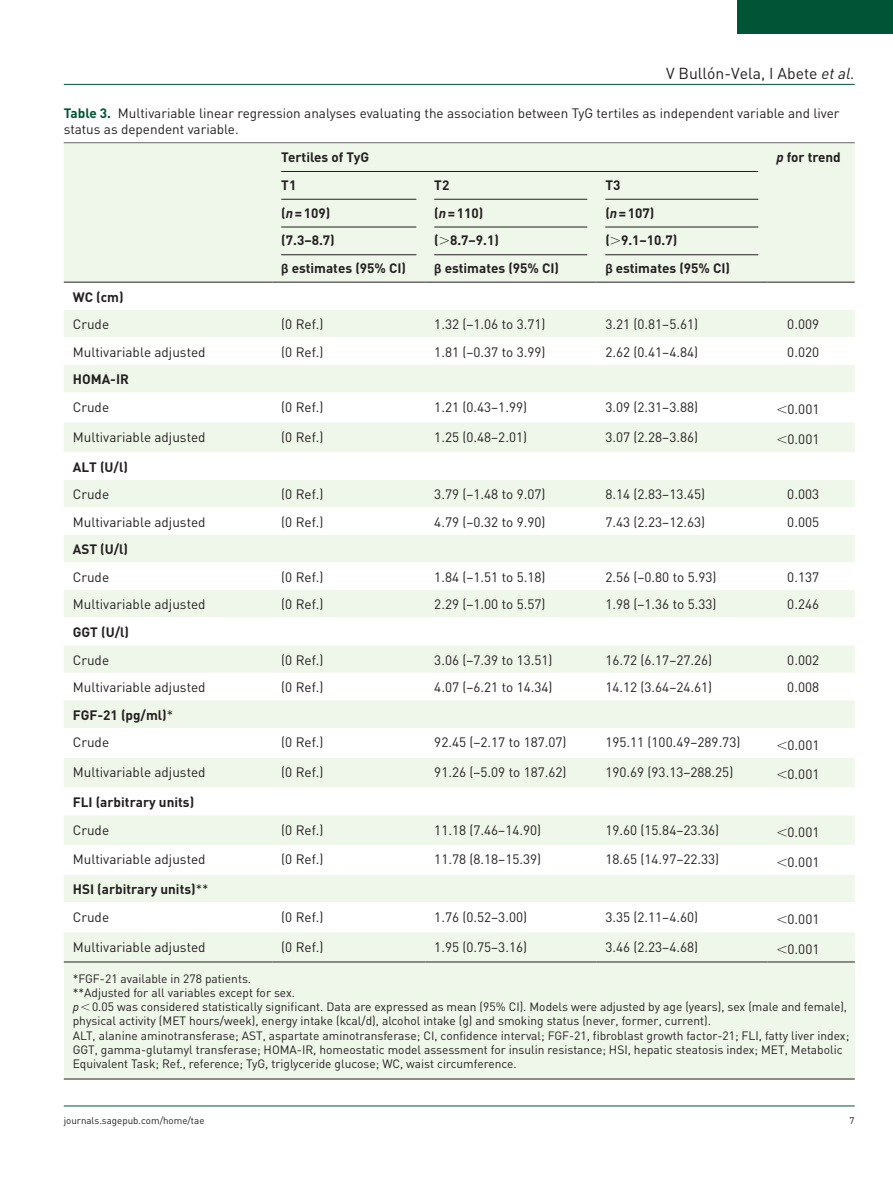
<style>
.page{position:relative;width:893px;height:1191px;background:#fff}
.page>*{position:absolute;margin:0;border:0;box-sizing:border-box;transform-origin:0 0}
.t1{font:15.75px "DIN";color:#231f20}
.t2{font:13.5px/15.8px "DIN";color:#231f20}
.t3{font:700 13.5px/27.5px "DIN";color:#231f20}
.t4{font:12px/14.2px "DIN";color:#231f20}
.t5{font:9.75px "DIN";color:#231f20}
.s1{font-style:italic}
.s2{font-weight:700;color:#015436}
.s3{font-family:"Calibri"}
.s4{font-weight:400}
</style>
<div class="page">
<hr style="left:64px;top:84px;width:791px;height:1px;background:#015436">
<hr style="left:64px;top:1105px;width:791px;height:1px;background:#015436">
<div style="left:738px;top:0;width:155px;height:34px;background:#015436"></div>
<div style="left:64px;top:956px;width:791px;height:123px;background:#eff7ea"></div>
<hr style="left:64px;top:1078px;width:791px;height:1px;background:#231f20">
<div style="left:64px;top:143px;width:791px;height:813px;background:#eff7ea"></div>
<svg style="left:64px;top:283px;width:791px;height:649px"></svg>
<hr style="left:64px;top:961px;width:208px;height:1px;background:#231f20">
<hr style="left:272px;top:961px;width:153px;height:1px;background:#231f20">
<hr style="left:425px;top:961px;width:171px;height:1px;background:#231f20">
<hr style="left:596px;top:961px;width:171px;height:1px;background:#231f20">
<hr style="left:767px;top:961px;width:88px;height:1px;background:#231f20">
<hr style="left:767px;top:282px;width:88px;height:1px;background:#231f20">
<hr style="left:64px;top:282px;width:208px;height:1px;background:#231f20">
<hr style="left:272px;top:282px;width:153px;height:1px;background:#231f20">
<hr style="left:425px;top:282px;width:171px;height:1px;background:#231f20">
<hr style="left:596px;top:282px;width:171px;height:1px;background:#231f20">
<hr style="left:281px;top:171px;width:477px;height:1px;background:#231f20">
<hr style="left:281px;top:199px;width:135px;height:1px;background:#231f20">
<hr style="left:434px;top:199px;width:153px;height:1px;background:#231f20">
<hr style="left:605px;top:199px;width:153px;height:1px;background:#231f20">
<hr style="left:281px;top:227px;width:135px;height:1px;background:#231f20">
<hr style="left:434px;top:227px;width:153px;height:1px;background:#231f20">
<hr style="left:605px;top:227px;width:153px;height:1px;background:#231f20">
<hr style="left:281px;top:254px;width:135px;height:1px;background:#231f20">
<hr style="left:434px;top:254px;width:153px;height:1px;background:#231f20">
<hr style="left:605px;top:254px;width:153px;height:1px;background:#231f20">
<svg style="left:440px;top:237px;width:9px;height:8px"></svg>
<svg style="left:611px;top:237px;width:9px;height:8px"></svg>
<svg style="left:777px;top:406px;width:9px;height:7px"></svg>
<svg style="left:777px;top:435px;width:9px;height:8px"></svg>
<svg style="left:777px;top:741px;width:9px;height:8px"></svg>
<svg style="left:777px;top:771px;width:9px;height:8px"></svg>
<svg style="left:777px;top:828px;width:9px;height:8px"></svg>
<svg style="left:777px;top:858px;width:9px;height:8px"></svg>
<svg style="left:777px;top:916px;width:9px;height:7px"></svg>
<svg style="left:777px;top:945px;width:9px;height:8px"></svg>
<p class="t1" style="left:666px;top:63px;width:190px">V Bullón-Vela, I Abete <span class="s1">et al.</span></p>
<p class="t2" style="left:64px;top:105px;width:777px"><span class="s2">Table 3.</span> Multivariable linear regression analyses evaluating the association between TyG tertiles as independent variable and liver status as dependent variable.</p>
<p class="t3" style="left:281px;top:143px;width:89px">Tertiles of TyG</p>
<p class="t3" style="left:776px;top:143px;width:66px"><span class="s1">p</span> for trend</p>
<p class="t3" style="left:281px;top:171px;width:17px">T1</p>
<p class="t3" style="left:434px;top:171px;width:17px">T2</p>
<p class="t3" style="left:605px;top:171px;width:17px">T3</p>
<p class="t3" style="left:281px;top:198px;width:51px">(<span class="s1">n</span>=109)</p>
<p class="t3" style="left:434px;top:198px;width:51px">(<span class="s1">n</span>=110)</p>
<p class="t3" style="left:605px;top:198px;width:51px">(<span class="s1">n</span>=107)</p>
<p class="t3" style="left:281px;top:226px;width:55px">(7.3−8.7)</p>
<p class="t3" style="left:434px;top:226px;width:66px">( 8.7−9.1)</p>
<p class="t3" style="left:605px;top:226px;width:73px">( 9.1−10.7)</p>
<p class="t3" style="left:281px;top:254px;width:126px"><span class="s3">β</span> estimates (95% CI)</p>
<p class="t3" style="left:434px;top:254px;width:126px"><span class="s3">β</span> estimates (95% CI)</p>
<p class="t3" style="left:605px;top:254px;width:126px"><span class="s3">β</span> estimates (95% CI)</p>
<p class="t3" style="left:73px;top:282px;width:52px">WC (cm)</p>
<p class="t2" style="left:73px;top:316px;width:38px">Crude</p>
<p class="t2" style="left:281px;top:316px;width:44px">(0 Ref.)</p>
<p class="t2" style="left:434px;top:316px;width:113px">1.32 (−1.06 to 3.71)</p>
<p class="t2" style="left:605px;top:316px;width:94px">3.21 (0.81–5.61)</p>
<p class="t2" style="left:787px;top:316px;width:33px">0.009</p>
<p class="t2" style="left:73px;top:343px;width:134px">Multivariable adjusted</p>
<p class="t2" style="left:281px;top:343px;width:44px">(0 Ref.)</p>
<p class="t2" style="left:434px;top:343px;width:113px">1.81 (−0.37 to 3.99)</p>
<p class="t2" style="left:605px;top:343px;width:94px">2.62 (0.41–4.84)</p>
<p class="t2" style="left:787px;top:343px;width:33px">0.020</p>
<p class="t3" style="left:73px;top:365px;width:58px">HOMA-IR</p>
<p class="t2" style="left:73px;top:399px;width:38px">Crude</p>
<p class="t2" style="left:281px;top:399px;width:44px">(0 Ref.)</p>
<p class="t2" style="left:434px;top:399px;width:94px">1.21 (0.43–1.99)</p>
<p class="t2" style="left:605px;top:399px;width:94px">3.09 (2.31–3.88)</p>
<p class="t2" style="left:788px;top:401px;width:33px">0.001</p>
<p class="t2" style="left:73px;top:428px;width:134px">Multivariable adjusted</p>
<p class="t2" style="left:281px;top:428px;width:44px">(0 Ref.)</p>
<p class="t2" style="left:434px;top:428px;width:94px">1.25 (0.48–2.01)</p>
<p class="t2" style="left:605px;top:428px;width:94px">3.07 (2.28–3.86)</p>
<p class="t2" style="left:788px;top:431px;width:33px">0.001</p>
<p class="t3" style="left:73px;top:452px;width:57px">ALT (U/l)</p>
<p class="t2" style="left:73px;top:486px;width:38px">Crude</p>
<p class="t2" style="left:281px;top:486px;width:44px">(0 Ref.)</p>
<p class="t2" style="left:434px;top:486px;width:113px">3.79 (−1.48 to 9.07)</p>
<p class="t2" style="left:605px;top:486px;width:101px">8.14 (2.83–13.45)</p>
<p class="t2" style="left:787px;top:486px;width:33px">0.003</p>
<p class="t2" style="left:73px;top:513px;width:134px">Multivariable adjusted</p>
<p class="t2" style="left:281px;top:513px;width:44px">(0 Ref.)</p>
<p class="t2" style="left:434px;top:513px;width:113px">4.79 (−0.32 to 9.90)</p>
<p class="t2" style="left:605px;top:513px;width:101px">7.43 (2.23–12.63)</p>
<p class="t2" style="left:787px;top:513px;width:33px">0.005</p>
<p class="t3" style="left:73px;top:535px;width:57px">AST (U/l)</p>
<p class="t2" style="left:73px;top:569px;width:38px">Crude</p>
<p class="t2" style="left:281px;top:569px;width:44px">(0 Ref.)</p>
<p class="t2" style="left:434px;top:569px;width:113px">1.84 (−1.51 to 5.18)</p>
<p class="t2" style="left:605px;top:569px;width:113px">2.56 (−0.80 to 5.93)</p>
<p class="t2" style="left:787px;top:569px;width:33px">0.137</p>
<p class="t2" style="left:73px;top:596px;width:134px">Multivariable adjusted</p>
<p class="t2" style="left:281px;top:596px;width:44px">(0 Ref.)</p>
<p class="t2" style="left:434px;top:596px;width:113px">2.29 (−1.00 to 5.57)</p>
<p class="t2" style="left:605px;top:596px;width:113px">1.98 (−1.36 to 5.33)</p>
<p class="t2" style="left:787px;top:596px;width:33px">0.246</p>
<p class="t3" style="left:73px;top:618px;width:58px">GGT (U/l)</p>
<p class="t2" style="left:73px;top:651px;width:38px">Crude</p>
<p class="t2" style="left:281px;top:651px;width:44px">(0 Ref.)</p>
<p class="t2" style="left:434px;top:651px;width:120px">3.06 (−7.39 to 13.51)</p>
<p class="t2" style="left:605px;top:651px;width:108px">16.72 (6.17–27.26)</p>
<p class="t2" style="left:787px;top:651px;width:33px">0.002</p>
<p class="t2" style="left:73px;top:679px;width:134px">Multivariable adjusted</p>
<p class="t2" style="left:281px;top:679px;width:44px">(0 Ref.)</p>
<p class="t2" style="left:434px;top:679px;width:120px">4.07 (−6.21 to 14.34)</p>
<p class="t2" style="left:605px;top:679px;width:108px">14.12 (3.64–24.61)</p>
<p class="t2" style="left:787px;top:679px;width:33px">0.008</p>
<p class="t3" style="left:73px;top:700px;width:102px">FGF-21 (pg/ml)<span class="s4">*<br>Crude</span></p>
<p class="t2" style="left:281px;top:734px;width:44px">(0 Ref.)</p>
<p class="t2" style="left:434px;top:734px;width:134px">92.45 (−2.17 to 187.07)</p>
<p class="t2" style="left:605px;top:734px;width:137px">195.11 (100.49–289.73)</p>
<p class="t2" style="left:788px;top:736px;width:33px">0.001</p>
<p class="t2" style="left:73px;top:764px;width:134px">Multivariable adjusted</p>
<p class="t2" style="left:281px;top:764px;width:44px">(0 Ref.)</p>
<p class="t2" style="left:434px;top:764px;width:134px">91.26 (−5.09 to 187.62)</p>
<p class="t2" style="left:605px;top:764px;width:130px">190.69 (93.13–288.25)</p>
<p class="t2" style="left:788px;top:766px;width:33px">0.001</p>
<p class="t3" style="left:73px;top:788px;width:123px">FLI (arbitrary units)</p>
<p class="t2" style="left:73px;top:821px;width:38px">Crude</p>
<p class="t2" style="left:281px;top:821px;width:44px">(0 Ref.)</p>
<p class="t2" style="left:434px;top:821px;width:108px">11.18 (7.46–14.90)</p>
<p class="t2" style="left:605px;top:821px;width:115px">19.60 (15.84–23.36)</p>
<p class="t2" style="left:788px;top:824px;width:33px">0.001</p>
<p class="t2" style="left:73px;top:851px;width:134px">Multivariable adjusted</p>
<p class="t2" style="left:281px;top:851px;width:44px">(0 Ref.)</p>
<p class="t2" style="left:434px;top:851px;width:108px">11.78 (8.18–15.39)</p>
<p class="t2" style="left:605px;top:851px;width:115px">18.65 (14.97–22.33)</p>
<p class="t2" style="left:788px;top:853px;width:33px">0.001</p>
<p class="t3" style="left:73px;top:875px;width:137px">HSI (arbitrary units)<span class="s4">**<br>Crude</span></p>
<p class="t2" style="left:281px;top:909px;width:44px">(0 Ref.)</p>
<p class="t2" style="left:434px;top:909px;width:94px">1.76 (0.52–3.00)</p>
<p class="t2" style="left:605px;top:909px;width:94px">3.35 (2.11–4.60)</p>
<p class="t2" style="left:788px;top:911px;width:33px">0.001</p>
<p class="t2" style="left:73px;top:938px;width:134px">Multivariable adjusted</p>
<p class="t2" style="left:281px;top:938px;width:44px">(0 Ref.)</p>
<p class="t2" style="left:434px;top:938px;width:94px">1.95 (0.75–3.16)</p>
<p class="t2" style="left:605px;top:938px;width:94px">3.46 (2.23–4.68)</p>
<p class="t2" style="left:788px;top:941px;width:33px">0.001</p>
<p class="t4" style="left:73px;top:971px;width:778px">*FGF-21 available in 278 patients.<br>**Adjusted for all variables except for sex.<br><span class="s1">p</span> 0.05 was considered statistically significant. Data are expressed as mean (95% CI). Models were adjusted by age (years), sex (male and female), physical activity (MET hours/week), energy intake (kcal/d), alcohol intake (g) and smoking status (never, former, current).<br>ALT, alanine aminotransferase; AST, aspartate aminotransferase; CI, confidence interval; FGF-21, fibroblast growth factor-21; FLI, fatty liver index; GGT, gamma-glutamyl transferase; HOMA-IR, homeostatic model assessment for insulin resistance; HSI, hepatic steatosis index; MET, Metabolic Equivalent Task; Ref., reference; TyG, triglyceride glucose; WC, waist circumference.</p>
<p class="t5" style="left:64px;top:1114px;width:142px">journals.sagepub.com/home/tae</p>
<p class="t5" style="left:850px;top:1114px;width:7px">7</p>
</div>
